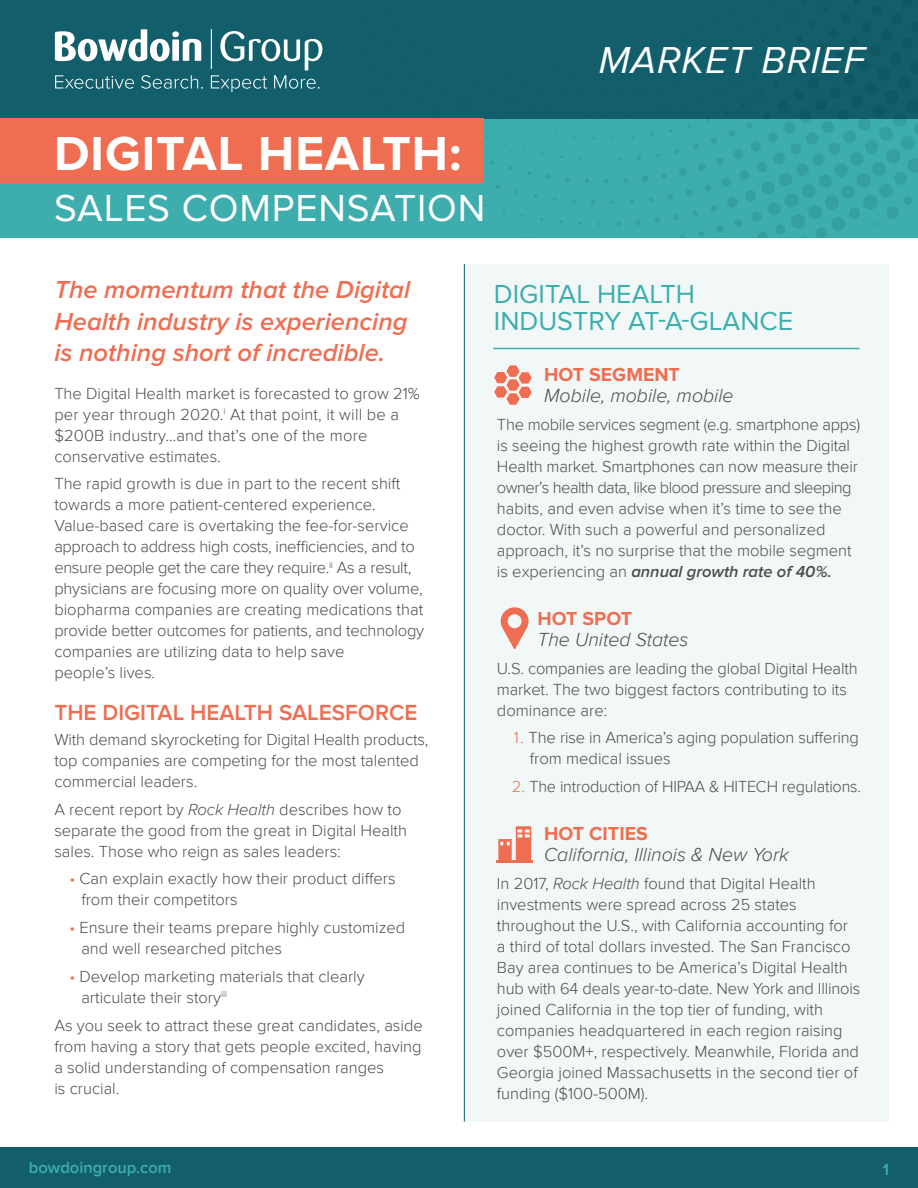
<style>
.page{position:relative;width:918px;height:1188px;background:#fff}
.page>*{position:absolute;margin:0;border:0;box-sizing:border-box;transform-origin:0 0}
.t1{font:700 49.5px "Proxima Nova";letter-spacing:.02em;color:#fff}
.t2{font:39px "Proxima Nova";letter-spacing:.02em;color:#fff}
.t3{font:italic 38.7px "Proxima Nova";letter-spacing:.02em;color:#fff}
.t4{font:27px/27px "Proxima Nova";color:#3dadad}
.t5{font:italic 600 25.5px/31.5px "Proxima Nova";color:#ef6e51;text-align:justify}
.t6{font:600 22.5px "Proxima Nova";color:#ef6e51}
.t7{font:italic 300 19.5px "Proxima Nova";color:#4b4c4d}
.t8{font:700 19.5px "Proxima Nova";color:#ef6e51}
.t9{font:300 16.5px/21px "Proxima Nova";color:#4b4c4d}
.t10{font:600 16.5px "Proxima Nova";color:#3dadad}
.s1{font-style:italic}
.s2{color:#ef6e51}
.s3{font-weight:600;font-style:italic}
</style>
<div class="page">
<div style="left:0;top:0;width:918px;height:237px;background:#3dadad"></div>
<div style="left:0;top:0;width:918px;height:118px;background:#125f6b"></div>
<svg style="left:334px;top:118px;width:584px;height:119px"></svg>
<div style="left:464px;top:264px;width:425px;height:858px;background:#f1f8f7"></div>
<div style="left:0;top:1148px;width:918px;height:40px;background:#125f6b"></div>
<svg style="left:55px;top:75px;width:79px;height:14px"></svg>
<svg style="left:141px;top:75px;width:62px;height:14px"></svg>
<svg style="left:55px;top:29px;width:146px;height:32px"></svg>
<svg style="left:211px;top:31px;width:111px;height:61px"></svg>
<hr style="left:211px;top:29px;width:1px;height:40px;background:#fff">
<hr style="left:464px;top:264px;width:1px;height:858px;background:#125f6b">
<svg style="left:493px;top:365px;width:39px;height:40px"></svg>
<svg style="left:501px;top:607px;width:28px;height:42px"></svg>
<svg style="left:498px;top:826px;width:33px;height:35px"></svg>
<hr style="left:497px;top:861px;width:36px;height:2px;background:#ef6e51">
<div style="left:0;top:118px;width:484px;height:64px;background:#ef6e51"></div>
<hr style="left:493px;top:348px;width:367px;height:1px;background:#3dadad">
<h3 class="t3" style="left:599px;top:39px;width:268px">MARKET BRIEF</h3>
<h1 class="t1" style="left:54px;top:125px;width:409px">DIGITAL HEALTH:</h1>
<h2 class="t2" style="left:54px;top:186px;width:433px">SALES COMPENSATION</h2>
<h3 class="t5" style="left:54px;top:275px;width:357px">The momentum that the Digital Health industry is experiencing is nothing short of incredible.</h3>
<p class="t9" style="left:54px;top:383px;width:367px">The Digital Health market is forecasted to grow 21% per year through 2020.<sup>i</sup> At that point, it will be a $200B industry…and that’s one of the more conservative estimates.</p>
<p class="t9" style="left:54px;top:474px;width:371px">The rapid growth is due in part to the recent shift towards a more patient-centered experience.<br>Value-based care is overtaking the fee-for-service approach to address high costs, inefficiencies, and to ensure people get the care they require.<sup>ii</sup> As a result, physicians are focusing more on quality over volume, biopharma companies are creating medications that provide better outcomes for patients, and technology companies are utilizing data to help save<br>people’s lives.</p>
<h3 class="t6" style="left:54px;top:699px;width:365px">THE DIGITAL HEALTH SALESFORCE</h3>
<p class="t9" style="left:54px;top:729px;width:376px">With demand skyrocketing for Digital Health products, top companies are competing for the most talented commercial leaders.</p>
<p class="t9" style="left:54px;top:799px;width:354px">A recent report by <span class="s1">Rock Health</span> describes how to separate the good from the great in Digital Health sales. Those who reign as sales leaders:</p>
<p class="t9" style="left:81px;top:869px;width:316px;text-indent:-12px"><span class="s2">•</span> Can explain exactly how their product differs from their competitors</p>
<p class="t9" style="left:81px;top:917px;width:325px;text-indent:-12px"><span class="s2">•</span> Ensure their teams prepare highly customized and well researched pitches</p>
<p class="t9" style="left:81px;top:966px;width:285px;text-indent:-12px"><span class="s2">•</span> Develop marketing materials that clearly articulate their story<sup>iii</sup></p>
<p class="t9" style="left:54px;top:1015px;width:370px">As you seek to attract these great candidates, aside from having a story that gets people excited, having a solid understanding of compensation ranges<br>is crucial.</p>
<h3 class="t4" style="left:494px;top:281px;width:301px">DIGITAL HEALTH<br>INDUSTRY AT-A-GLANCE</h3>
<p class="t8" style="left:544px;top:363px;width:137px">HOT SEGMENT</p>
<p class="t7" style="left:544px;top:385px;width:191px">Mobile, mobile, mobile</p>
<p class="t9" style="left:497px;top:414px;width:365px">The mobile services segment (e.g. smartphone apps) is seeing the highest growth rate within the Digital Health market. Smartphones can now measure their owner’s health data, like blood pressure and sleeping habits, and even advise when it’s time to see the doctor. With such a powerful and personalized approach, it’s no surprise that the mobile segment is experiencing an <span class="s3">annual growth rate of 40%.</span></p>
<p class="t8" style="left:537px;top:607px;width:96px">HOT SPOT</p>
<p class="t7" style="left:537px;top:629px;width:153px">The United States</p>
<p class="t9" style="left:497px;top:658px;width:362px">U.S. companies are leading the global Digital Health market. The two biggest factors contributing to its dominance are:</p>
<p class="t9" style="left:530px;top:728px;width:330px;text-indent:-16px"><span class="s2">1.</span> The rise in America’s aging population suffering from medical issues</p>
<p class="t9" style="left:512px;top:776px;width:351px"><span class="s2">2.</span> The introduction of HIPAA &amp; HITECH regulations.</p>
<p class="t8" style="left:544px;top:822px;width:105px">HOT CITIES</p>
<p class="t7" style="left:544px;top:844px;width:246px">California, Illinois &amp; New York</p>
<p class="t9" style="left:497px;top:873px;width:365px">In 2017, <span class="s1">Rock Health</span> found that Digital Health investments were spread across 25 states throughout the U.S., with California accounting for a third of total dollars invested. The San Francisco Bay area continues to be America’s Digital Health hub with 64 deals year-to-date. New York and Illinois joined California in the top tier of funding, with companies headquartered in each region raising over $500M+, respectively. Meanwhile, Florida and Georgia joined Massachusetts in the second tier of funding ($100-500M).</p>
<p class="t10" style="left:29px;top:1158px;width:144px">bowdoingroup.com</p>
<p class="t10" style="left:883px;top:1160px;width:8px">1</p>
</div>
